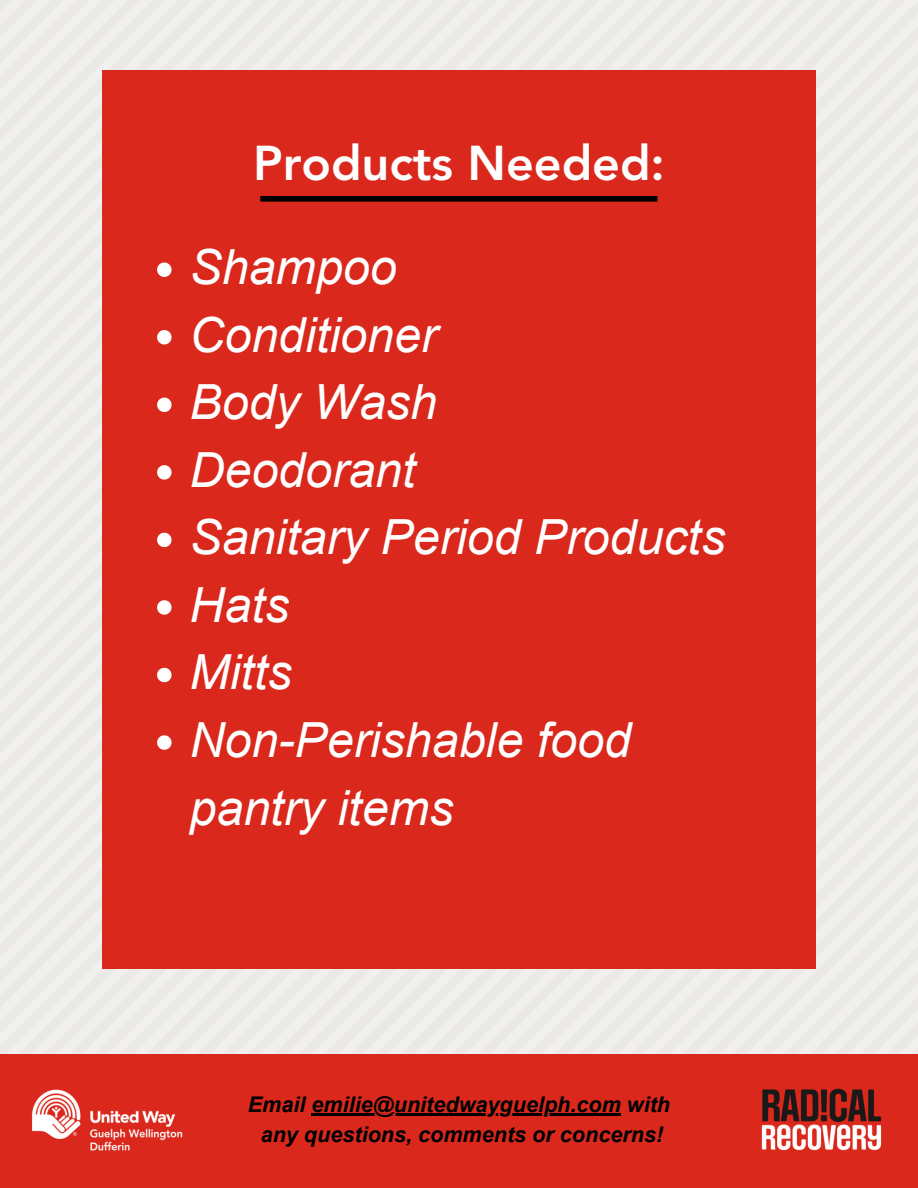
<style>
.page{position:relative;width:918px;height:1188px;background:#fff}
.page>*{position:absolute;margin:0;border:0;box-sizing:border-box;transform-origin:0 0}
.t1{font:italic 48.45px/67.5px "Arial";color:#fff}
.t2{font:800 48.45px "Avenir LT Std";color:#fff}
.t3{font:italic 700 21.6px/29.8px "Arial";color:#000;text-align:center}
</style>
<div class="page">
<div style="left:0;top:0;width:918px;height:1054px;background:#edecea"></div>
<div style="left:0;top:1054px;width:918px;height:134px;background:#da291c"></div>
<div style="left:103px;top:70px;width:713px;height:899px;background:#da291c"></div>
<img style="left:32px;top:1089px;width:151px;height:62px">
<div style="left:260px;top:196px;width:397px;height:6px;background:#000"></div>
<img style="left:761px;top:1088px;width:121px;height:63px">
<svg style="left:157px;top:263px;width:15px;height:14px"></svg>
<svg style="left:157px;top:330px;width:15px;height:14px"></svg>
<svg style="left:157px;top:398px;width:15px;height:14px"></svg>
<svg style="left:157px;top:465px;width:15px;height:15px"></svg>
<svg style="left:157px;top:533px;width:15px;height:14px"></svg>
<svg style="left:157px;top:600px;width:15px;height:15px"></svg>
<svg style="left:157px;top:668px;width:15px;height:14px"></svg>
<svg style="left:157px;top:735px;width:15px;height:15px"></svg>
<hr style="left:311px;top:1113px;width:310px;height:2px;background:#000">
<p class="t2" style="left:253px;top:143px;width:413px">Products Needed:</p>
<p class="t1" style="left:189px;top:234px;width:537px">Shampoo<br>Conditioner<br>Body Wash<br>Deodorant<br>Sanitary Period Products<br>Hats<br>Mitts<br>Non-Perishable food pantry items</p>
<p class="t3" style="left:248px;top:1089px;width:424px">Email emilie@unitedwayguelph.com with any questions, comments or concerns!</p>
</div>
